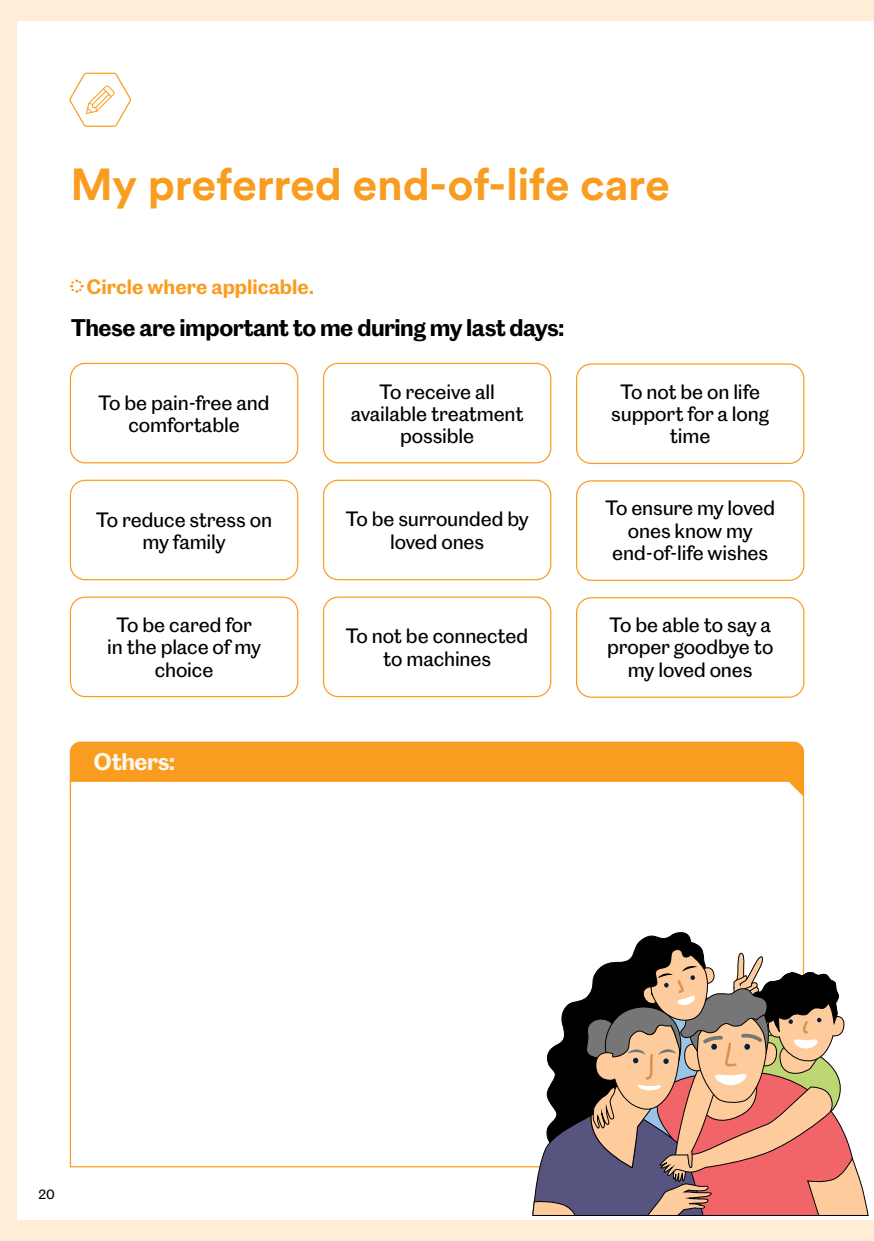
<style>
.page{position:relative;width:874px;height:1241px;background:#fff}
.page>*{position:absolute;margin:0;border:0;box-sizing:border-box;transform-origin:0 0}
.t1{font:700 44.27px "Circular XX";letter-spacing:-.01em;color:#f99d20}
.t2{font:600 22.22px "Caslon Doric";letter-spacing:-.02em;color:#000}
.t3{font:600 22.22px "Caslon Doric";letter-spacing:-.02em;color:#fbf8ec}
.t4{font:19.07px/22.2px "Caslon Doric Regular No 2";letter-spacing:-.005em;color:#000;text-align:center}
.t5{font:600 19.07px "Caslon Doric";color:#f99d20}
.t6{font:12.25px "Caslon Doric Regular No 2";color:#000}
</style>
<div class="page">
<div style="left:0;top:0;width:873px;height:1240px;background:#ffedd7"></div>
<div style="left:17px;top:21px;width:856px;height:1198px;background:#fff"></div>
<div style="left:70px;top:363px;width:228px;height:100px;border:1px solid #f99d20;border-radius:15px"></div>
<div style="left:70px;top:479px;width:228px;height:101px;border:1px solid #f99d20;border-radius:15px"></div>
<div style="left:70px;top:596px;width:228px;height:101px;border:1px solid #f99d20;border-radius:15px"></div>
<div style="left:323px;top:363px;width:228px;height:100px;border:1px solid #f99d20;border-radius:15px"></div>
<div style="left:323px;top:479px;width:228px;height:101px;border:1px solid #f99d20;border-radius:15px"></div>
<div style="left:323px;top:596px;width:228px;height:101px;border:1px solid #f99d20;border-radius:15px"></div>
<div style="left:575px;top:363px;width:229px;height:101px;border:1px solid #f99d20;border-radius:15px"></div>
<div style="left:575px;top:480px;width:229px;height:101px;border:1px solid #f99d20;border-radius:15px"></div>
<div style="left:575px;top:597px;width:229px;height:100px;border:1px solid #f99d20;border-radius:15px"></div>
<div style="left:70px;top:741px;width:733px;height:38px;background:#f99d20"></div>
<svg style="left:69px;top:779px;width:735px;height:388px"></svg>
<svg style="left:69px;top:279px;width:15px;height:14px"></svg>
<svg style="left:69px;top:72px;width:62px;height:55px"></svg>
<svg style="left:531px;top:926px;width:337px;height:290px"></svg>
<h1 class="t1" style="left:70px;top:154px;width:601px">My preferred end-of-life care</h1>
<p class="t5" style="left:86px;top:271px;width:229px">Circle where applicable.</p>
<p class="t2" style="left:71px;top:310px;width:495px">These are important to me during my last days:</p>
<p class="t4" style="left:98px;top:390px;width:172px">To be pain-free and comfortable</p>
<p class="t4" style="left:96px;top:506px;width:177px">To reduce stress on my family</p>
<p class="t4" style="left:107px;top:612px;width:155px">To be cared for in the place of my choice</p>
<p class="t3" style="left:94px;top:743px;width:83px">Others:</p>
<p class="t4" style="left:350px;top:378px;width:174px">To receive all available treatment possible</p>
<p class="t4" style="left:345px;top:506px;width:184px">To be surrounded by loved ones</p>
<p class="t4" style="left:346px;top:623px;width:184px">To not be connected to machines</p>
<p class="t4" style="left:611px;top:378px;width:159px">To not be on life support for a long time</p>
<p class="t4" style="left:605px;top:495px;width:171px">To ensure my loved ones know my end-of-life wishes</p>
<p class="t4" style="left:606px;top:612px;width:168px">To be able to say a proper goodbye to my loved ones</p>
<p class="t6" style="left:38px;top:1184px;width:18px">20</p>
</div>
